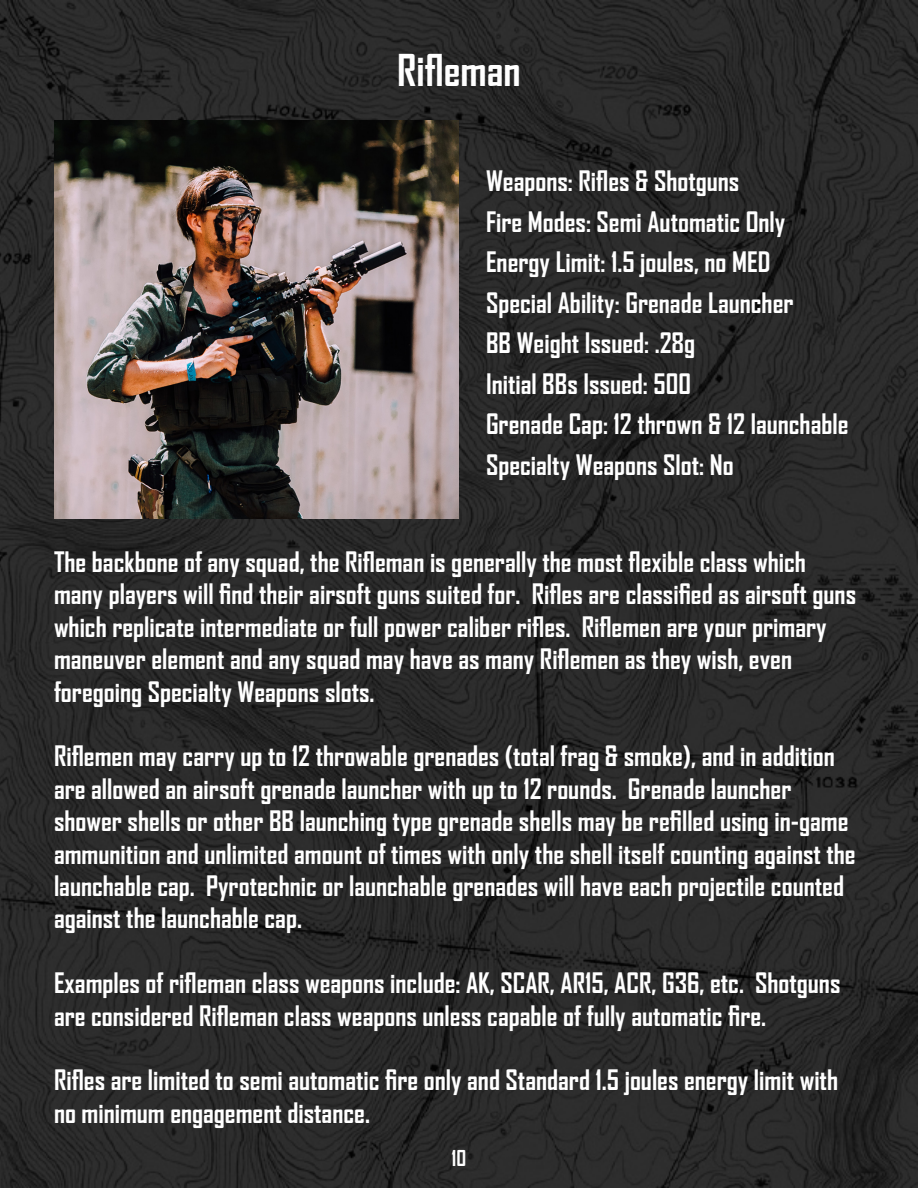
<style>
.page{position:relative;width:918px;height:1188px;background:#fff}
.page>*{position:absolute;margin:0;border:0;box-sizing:border-box;transform-origin:0 0}
.t1{font:700 42px "Agency FB";color:#fff}
.t2{font:700 27px/32.4px "Agency FB";color:#fff}
.t3{font:700 21px "Agency FB";color:#fff}
</style>
<div class="page">
<img style="left:0;top:0;width:918px;height:1188px">
<img style="left:54px;top:121px;width:405px;height:397px">
<p class="t1" style="left:397px;top:44px;width:125px">Rifleman</p>
<p class="t2" style="left:486px;top:164px;width:255px">Weapons: Rifles &amp; Shotguns</p>
<p class="t2" style="left:486px;top:205px;width:301px">Fire Modes: Semi Automatic Only</p>
<p class="t2" style="left:486px;top:245px;width:286px">Energy Limit: 1.5 joules, no MED</p>
<p class="t2" style="left:486px;top:286px;width:309px">Special Ability: Grenade Launcher</p>
<p class="t2" style="left:486px;top:326px;width:211px">BB Weight Issued: .28g</p>
<p class="t2" style="left:486px;top:367px;width:206px">Initial BBs Issued: 500</p>
<p class="t2" style="left:486px;top:407px;width:364px">Grenade Cap: 12 thrown &amp; 12 launchable</p>
<p class="t2" style="left:486px;top:448px;width:249px">Specialty Weapons Slot: No</p>
<p class="t2" style="left:54px;top:545px;width:804px">The backbone of any squad, the Rifleman is generally the most flexible class which many players will find their airsoft guns suited for. Rifles are classified as airsoft guns which replicate intermediate or full power caliber rifles. Riflemen are your primary maneuver element and any squad may have as many Riflemen as they wish, even foregoing Specialty Weapons slots.</p>
<p class="t2" style="left:54px;top:740px;width:803px">Riflemen may carry up to 12 throwable grenades (total frag &amp; smoke), and in addition are allowed an airsoft grenade launcher with up to 12 rounds. Grenade launcher shower shells or other BB launching type grenade shells may be refilled using in-game ammunition and unlimited amount of times with only the shell itself counting against the launchable cap. Pyrotechnic or launchable grenades will have each projectile counted against the launchable cap.</p>
<p class="t2" style="left:54px;top:966px;width:788px">Examples of rifleman class weapons include: AK, SCAR, AR15, ACR, G36, etc. Shotguns are considered Rifleman class weapons unless capable of fully automatic fire.</p>
<p class="t2" style="left:54px;top:1064px;width:786px">Rifles are limited to semi automatic fire only and Standard 1.5 joules energy limit with no minimum engagement distance.</p>
<p class="t3" style="left:452px;top:1145px;width:16px">10</p>
</div>
